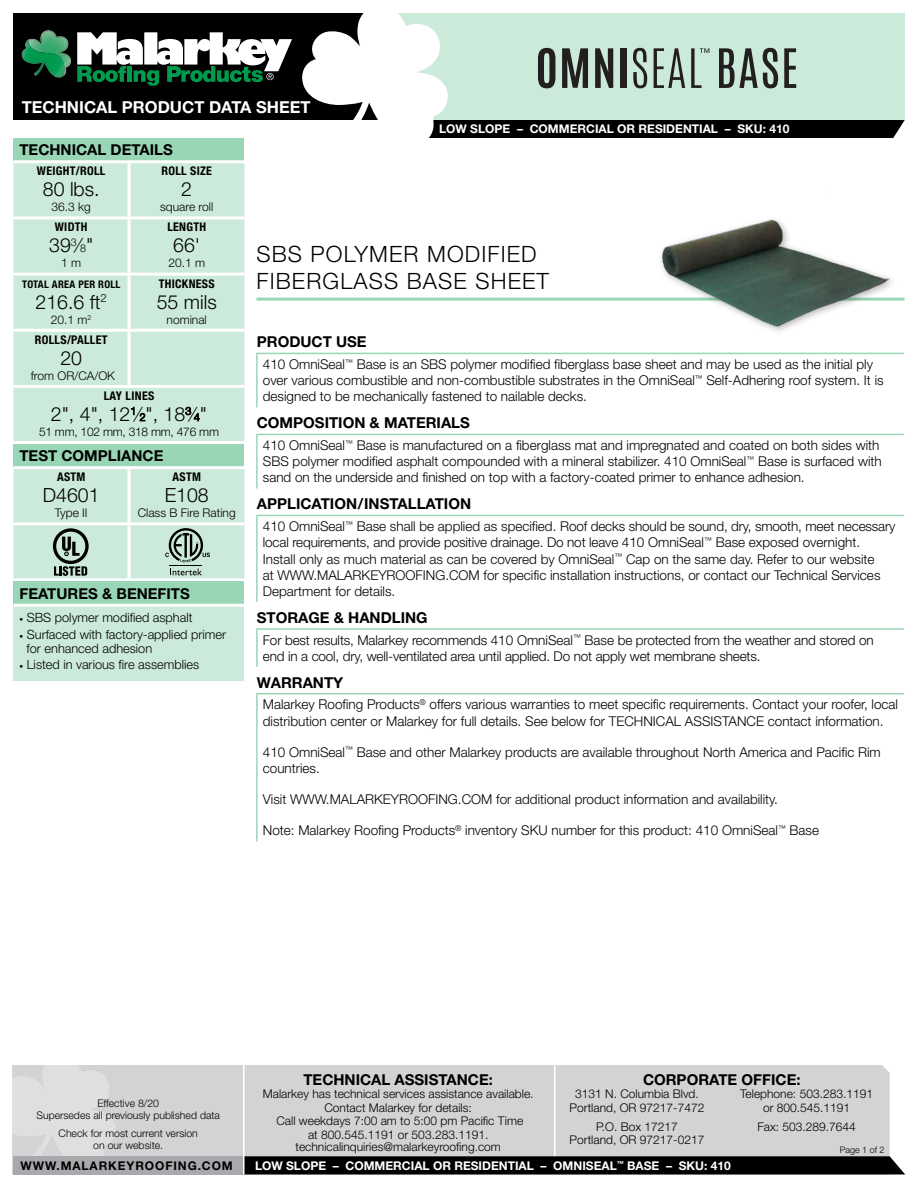
<style>
.page{position:relative;width:918px;height:1188px;background:#fff}
.page>*{position:absolute;margin:0;border:0;box-sizing:border-box;transform-origin:0 0}
.t1{font:300 22.5px/27px "Helvetica Neue LT Std";letter-spacing:.05em;color:#000}
.t2{font:300 19.5px "Helvetica Neue LT Std";color:#000}
.t3{font:700 16.5px "Helvetica Neue LT Std";color:#fff}
.t4{font:700 15px "Helvetica Neue LT Std";color:#000}
.t5{font:300 13.5px/16.2px "Helvetica Neue LT Std";color:#000}
.t6{font:300 12.75px/13.5px "Helvetica Neue LT Std";color:#000}
.t7{font:300 12px/13.4px "Helvetica Neue LT Std";color:#000;text-align:center}
.t8{font:700 12px "Helvetica Neue LT Std";color:#fff}
.t9{font:700 condensed 12px "Helvetica Neue LT Std";letter-spacing:.025em;color:#000}
.t10{font:700 12px "Helvetica Neue LT Std";letter-spacing:.075em;color:#000}
.t11{font:300 12px "Helvetica Neue LT Std";letter-spacing:-.02em;color:#000}
.t12{font:300 10.5px/12px "Helvetica Neue LT Std";color:#000;text-align:center}
.t13{font:700 condensed 10.5px "Helvetica Neue LT Std";letter-spacing:.025em;color:#000}
.t14{font:300 9px "Helvetica Neue LT Std";color:#000}
.s1{font-size:10.8px}
.s2{font-size:7.5px}
</style>
<div class="page">
<div style="left:14px;top:14px;width:368px;height:106px;background:#000"></div>
<svg style="left:77px;top:32px;width:215px;height:54px"></svg>
<svg style="left:22px;top:30px;width:49px;height:48px"></svg>
<hr style="left:256px;top:298px;width:648px;height:3px;background:#99d6b5">
<div style="left:14px;top:138px;width:230px;height:24px;background:#99d6b5"></div>
<div style="left:14px;top:163px;width:230px;height:278px;background:#cceada"></div>
<hr style="left:14px;top:160px;width:115px;height:3px;background:#fff">
<hr style="left:129px;top:160px;width:115px;height:3px;background:#fff">
<hr style="left:128px;top:163px;width:2px;height:53px;background:#fff">
<hr style="left:14px;top:216px;width:115px;height:3px;background:#fff">
<hr style="left:129px;top:216px;width:115px;height:3px;background:#fff">
<hr style="left:128px;top:219px;width:2px;height:54px;background:#fff">
<hr style="left:14px;top:273px;width:115px;height:3px;background:#fff">
<hr style="left:129px;top:273px;width:115px;height:3px;background:#fff">
<hr style="left:128px;top:276px;width:2px;height:53px;background:#fff">
<hr style="left:128px;top:332px;width:2px;height:53px;background:#fff">
<hr style="left:14px;top:385px;width:115px;height:3px;background:#fff">
<hr style="left:129px;top:385px;width:115px;height:3px;background:#fff">
<hr style="left:14px;top:329px;width:115px;height:3px;background:#fff">
<hr style="left:129px;top:329px;width:115px;height:3px;background:#fff">
<div style="left:14px;top:444px;width:230px;height:24px;background:#99d6b5"></div>
<hr style="left:14px;top:466px;width:115px;height:3px;background:#fff">
<hr style="left:129px;top:466px;width:115px;height:3px;background:#fff">
<div style="left:14px;top:581px;width:230px;height:24px;background:#99d6b5"></div>
<div style="left:14px;top:605px;width:230px;height:77px;background:#cceada"></div>
<hr style="left:14px;top:681px;width:230px;height:2px;background:#fff">
<hr style="left:14px;top:604px;width:230px;height:3px;background:#fff">
<hr style="left:256px;top:353px;width:648px;height:1px;background:#99d6b5">
<hr style="left:256px;top:434px;width:648px;height:1px;background:#99d6b5">
<hr style="left:256px;top:515px;width:648px;height:1px;background:#99d6b5">
<hr style="left:256px;top:628px;width:648px;height:2px;background:#99d6b5">
<hr style="left:256px;top:693px;width:648px;height:2px;background:#99d6b5">
<hr style="left:256px;top:354px;width:2px;height:53px;background:#99d6b5">
<hr style="left:256px;top:435px;width:2px;height:53px;background:#99d6b5">
<hr style="left:256px;top:516px;width:2px;height:86px;background:#99d6b5">
<hr style="left:256px;top:630px;width:2px;height:37px;background:#99d6b5">
<hr style="left:256px;top:695px;width:2px;height:146px;background:#99d6b5">
<div style="left:12px;top:1065px;width:878px;height:109px;background:#d1d3d4"></div>
<hr style="left:554px;top:1065px;width:1px;height:93px;background:#fff">
<svg style="left:12px;top:1065px;width:105px;height:106px;background:#dadcdd"></svg>
<div style="left:14px;top:1156px;width:230px;height:18px;background:#a7a9ac"></div>
<div style="left:244px;top:1156px;width:661px;height:18px;background:#000"></div>
<hr style="left:243px;top:1065px;width:1px;height:109px;background:#fff">
<div style="left:657px;top:191px;width:241px;height:144px;background:#fff"></div>
<img style="left:662px;top:219px;width:228px;height:108px">
<svg style="left:14px;top:469px;width:230px;height:110px;background:#c4dfd0"></svg>
<hr style="left:170px;top:565px;width:32px;height:1px;background:#000">
<svg style="left:301px;top:13px;width:604px;height:125px;background:#adbfb5"></svg>
<p class="t3" style="left:22px;top:97px;width:290px">TECHNICAL PRODUCT DATA SHEET</p>
<p class="t4" style="left:20px;top:141px;width:155px">TECHNICAL DETAILS</p>
<p class="t9" style="left:37px;top:164px;width:70px">WEIGHT/ROLL</p>
<h2 class="t2" style="left:43px;top:177px;width:58px">80 lbs.</h2>
<p class="t7" style="left:52px;top:200px;width:41px">36.3 kg</p>
<p class="t9" style="left:161px;top:164px;width:52px">ROLL SIZE</p>
<h2 class="t2" style="left:181px;top:177px;width:12px">2</h2>
<p class="t7" style="left:160px;top:200px;width:55px">square roll</p>
<p class="t8" style="left:439px;top:121px;width:352px">LOW SLOPE – COMMERCIAL OR RESIDENTIAL – SKU: 410</p>
<p class="t9" style="left:55px;top:220px;width:34px">WIDTH</p>
<h2 class="t2" style="left:49px;top:234px;width:45px">39<sup>3</sup>⁄<span class="s1">8</span>"</h2>
<p class="t7" style="left:61px;top:256px;width:22px">1 m</p>
<p class="t13" style="left:22px;top:278px;width:100px">TOTAL AREA PER ROLL</p>
<h2 class="t2" style="left:36px;top:290px;width:73px">216.6 ft<sup>2</sup></h2>
<p class="t7" style="left:51px;top:312px;width:42px">20.1 m<sup>2</sup></p>
<p class="t9" style="left:167px;top:220px;width:40px">LENGTH</p>
<h2 class="t2" style="left:173px;top:234px;width:29px">66'</h2>
<p class="t7" style="left:168px;top:256px;width:38px">20.1 m</p>
<p class="t9" style="left:159px;top:276px;width:57px">THICKNESS</p>
<h2 class="t2" style="left:157px;top:290px;width:61px">55 mils</h2>
<p class="t7" style="left:167px;top:312px;width:42px">nominal</p>
<p class="t9" style="left:35px;top:332px;width:74px">ROLLS/PALLET</p>
<h2 class="t2" style="left:60px;top:346px;width:23px">20</h2>
<p class="t7" style="left:31px;top:369px;width:86px">from OR/CA/OK</p>
<p class="t9" style="left:104px;top:388px;width:52px">LAY LINES</p>
<h2 class="t2" style="left:51px;top:402px;width:158px">2", 4", 12<sup>1</sup>⁄<span class="s1">2</span>", 18<sup>3</sup>⁄<span class="s1">4</span>"</h2>
<p class="t11" style="left:39px;top:424px;width:181px">51 mm, 102 mm, 318 mm, 476 mm</p>
<p class="t4" style="left:20px;top:447px;width:145px">TEST COMPLIANCE</p>
<p class="t9" style="left:57px;top:470px;width:30px">ASTM</p>
<h2 class="t2" style="left:43px;top:483px;width:58px">D4601</h2>
<p class="t7" style="left:55px;top:506px;width:34px">Type II</p>
<p class="t9" style="left:173px;top:470px;width:30px">ASTM</p>
<h2 class="t2" style="left:165px;top:483px;width:46px">E108</h2>
<p class="t7" style="left:138px;top:506px;width:100px">Class B Fire Rating</p>
<p class="t4" style="left:20px;top:584px;width:172px">FEATURES &amp; BENEFITS</p>
<p class="t6" style="left:20px;top:611px;width:175px"><span class="s2">•</span> SBS polymer modified asphalt</p>
<p class="t6" style="left:27px;top:627px;width:201px;text-indent:-7px"><span class="s2">•</span> Surfaced with factory-applied primer for enhanced adhesion</p>
<p class="t6" style="left:20px;top:657px;width:181px"><span class="s2">•</span> Listed in various fire assemblies</p>
<h1 class="t1" style="left:256px;top:240px;width:294px">SBS POLYMER MODIFIED<br>FIBERGLASS BASE SHEET</h1>
<p class="t4" style="left:257px;top:333px;width:111px">PRODUCT USE</p>
<p class="t5" style="left:263px;top:356px;width:622px">410 OmniSeal<sup>™</sup> Base is an SBS polymer modified fiberglass base sheet and may be used as the initial ply over various combustible and non-combustible substrates in the OmniSeal<sup>™</sup> Self-Adhering roof system. It is designed to be mechanically fastened to nailable decks.</p>
<p class="t4" style="left:257px;top:414px;width:215px">COMPOSITION &amp; MATERIALS</p>
<p class="t5" style="left:263px;top:437px;width:620px">410 OmniSeal<sup>™</sup> Base is manufactured on a fiberglass mat and impregnated and coated on both sides with<br>SBS polymer modified asphalt compounded with a mineral stabilizer. 410 OmniSeal<sup>™</sup> Base is surfaced with sand on the underside and finished on top with a factory-coated primer to enhance adhesion.</p>
<p class="t4" style="left:257px;top:495px;width:216px">APPLICATION/INSTALLATION</p>
<p class="t5" style="left:263px;top:518px;width:634px">410 OmniSeal<sup>™</sup> Base shall be applied as specified. Roof decks should be sound, dry, smooth, meet necessary local requirements, and provide positive drainage. Do not leave 410 OmniSeal<sup>™</sup> Base exposed overnight.<br>Install only as much material as can be covered by OmniSeal<sup>™</sup> Cap on the same day. Refer to our website<br>at WWW.MALARKEYROOFING.COM for specific installation instructions, or contact our Technical Services Department for details.</p>
<p class="t4" style="left:257px;top:608px;width:172px">STORAGE &amp; HANDLING</p>
<p class="t5" style="left:263px;top:631px;width:612px">For best results, Malarkey recommends 410 OmniSeal<sup>™</sup> Base be protected from the weather and stored on end in a cool, dry, well-ventilated area until applied. Do not apply wet membrane sheets.</p>
<p class="t4" style="left:257px;top:673px;width:88px">WARRANTY</p>
<p class="t5" style="left:263px;top:696px;width:637px">Malarkey Roofing Products<sup>®</sup> offers various warranties to meet specific requirements. Contact your roofer, local distribution center or Malarkey for full details. See below for TECHNICAL ASSISTANCE contact information.</p>
<p class="t5" style="left:263px;top:744px;width:620px">410 OmniSeal<sup>™</sup> Base and other Malarkey products are available throughout North America and Pacific Rim countries.</p>
<p class="t5" style="left:263px;top:791px;width:517px">Visit WWW.MALARKEYROOFING.COM for additional product information and availability.</p>
<p class="t5" style="left:263px;top:822px;width:558px">Note: Malarkey Roofing Products<sup>®</sup> inventory SKU number for this product: 410 OmniSeal<sup>™</sup> Base</p>
<p class="t12" style="left:36px;top:1097px;width:185px">Effective 8/20<br>Supersedes all previously published data</p>
<p class="t12" style="left:59px;top:1127px;width:141px">Check for most current version on our website.</p>
<p class="t10" style="left:21px;top:1158px;width:214px">WWW.MALARKEYROOFING.COM</p>
<p class="t4" style="left:303px;top:1070px;width:191px">TECHNICAL ASSISTANCE:</p>
<p class="t7" style="left:263px;top:1087px;width:272px">Malarkey has technical services assistance available.<br>Contact Malarkey for details:<br>Call weekdays 7:00 am to 5:00 pm Pacific Time<br>at 800.545.1191 or 503.283.1191. technicalinquiries@malarkeyroofing.com</p>
<p class="t4" style="left:643px;top:1070px;width:159px">CORPORATE OFFICE:</p>
<p class="t7" style="left:570px;top:1087px;width:136px">3131 N. Columbia Blvd.<br>Portland, OR 97217-7472</p>
<p class="t7" style="left:570px;top:1119px;width:136px">P.O. Box 17217<br>Portland, OR 97217-0217</p>
<p class="t7" style="left:740px;top:1087px;width:134px">Telephone: 503.283.1191 or 800.545.1191</p>
<p class="t7" style="left:757px;top:1119px;width:100px">Fax: 503.289.7644</p>
<p class="t14" style="left:840px;top:1145px;width:46px">Page 1 of 2</p>
<p class="t8" style="left:255px;top:1158px;width:477px">LOW SLOPE – COMMERCIAL OR RESIDENTIAL – OMNISEAL<sup>™</sup> BASE – SKU: 410</p>
</div>
